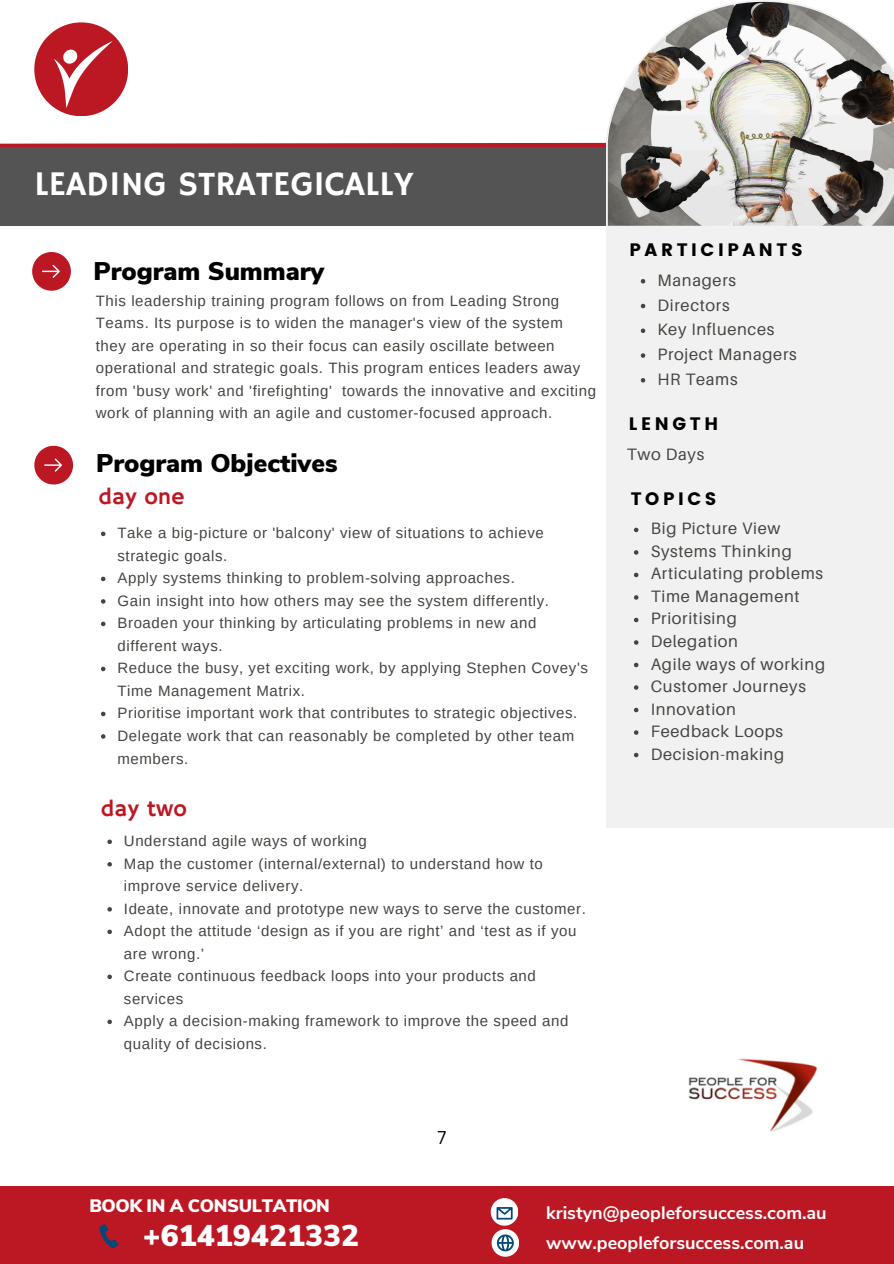
<style>
.page{position:relative;width:894px;height:1264px;background:#fff}
.page>*{position:absolute;margin:0;border:0;box-sizing:border-box;transform-origin:0 0}
.t1{font:34.5px "Hammersmith One";color:#fff}
.t2{font:900 30px "Nunito Sans";color:#fff}
.t3{font:900 25.5px "Nunito Sans";color:#000}
.t4{font:22.95px "Hammersmith One";color:#bc1823}
.t5{font:700 18px "Nunito Sans";color:#fff}
.t6{font:18px "Poppins";letter-spacing:.2em;color:#000}
.t7{font:900 18px "Nunito Sans";letter-spacing:-.02em;color:#fff}
.t8{font:18px "Canva Sans";color:#000}
.t9{font:16.5px "Aileron";letter-spacing:.04em;color:#444440}
.t10{font:15px/22.5px "Arimo";letter-spacing:.04em;color:#444440}
</style>
<div class="page">
<div style="left:605px;top:228px;width:288px;height:599px;background:#f1f1f1"></div>
<svg style="left:0;top:142px;width:605px;height:5px"></svg>
<div style="left:0;top:147px;width:893px;height:78px;background:#545454"></div>
<img style="left:605px;top:0;width:288px;height:228px">
<svg style="left:32px;top:252px;width:38px;height:38px"></svg>
<svg style="left:640px;top:279px;width:5px;height:4px"></svg>
<svg style="left:640px;top:304px;width:5px;height:4px"></svg>
<svg style="left:640px;top:328px;width:5px;height:5px"></svg>
<svg style="left:640px;top:353px;width:5px;height:5px"></svg>
<svg style="left:640px;top:378px;width:5px;height:4px"></svg>
<svg style="left:634px;top:527px;width:4px;height:5px"></svg>
<svg style="left:634px;top:550px;width:4px;height:4px"></svg>
<svg style="left:634px;top:572px;width:4px;height:5px"></svg>
<svg style="left:634px;top:595px;width:4px;height:4px"></svg>
<svg style="left:634px;top:617px;width:4px;height:5px"></svg>
<svg style="left:634px;top:640px;width:4px;height:4px"></svg>
<svg style="left:634px;top:662px;width:4px;height:5px"></svg>
<svg style="left:634px;top:685px;width:4px;height:4px"></svg>
<svg style="left:634px;top:707px;width:4px;height:5px"></svg>
<svg style="left:634px;top:730px;width:4px;height:4px"></svg>
<svg style="left:634px;top:752px;width:4px;height:5px"></svg>
<svg style="left:101px;top:531px;width:4px;height:5px"></svg>
<svg style="left:101px;top:576px;width:4px;height:5px"></svg>
<svg style="left:101px;top:599px;width:4px;height:4px"></svg>
<svg style="left:101px;top:621px;width:4px;height:5px"></svg>
<svg style="left:101px;top:666px;width:4px;height:5px"></svg>
<svg style="left:101px;top:711px;width:4px;height:5px"></svg>
<svg style="left:101px;top:734px;width:4px;height:4px"></svg>
<svg style="left:107px;top:839px;width:5px;height:5px"></svg>
<svg style="left:107px;top:862px;width:5px;height:4px"></svg>
<svg style="left:107px;top:907px;width:5px;height:4px"></svg>
<svg style="left:107px;top:929px;width:5px;height:5px"></svg>
<svg style="left:107px;top:974px;width:5px;height:5px"></svg>
<svg style="left:107px;top:1019px;width:5px;height:5px"></svg>
<img style="left:688px;top:1058px;width:129px;height:74px">
<div style="left:0;top:1186px;width:893px;height:77px;background:#bc1823"></div>
<svg style="left:99px;top:1224px;width:20px;height:24px"></svg>
<svg style="left:490px;top:1198px;width:28px;height:58px"></svg>
<div style="left:34px;top:22px;width:94px;height:94px;background:#bc1823;border-radius:50%"></div>
<svg style="left:54px;top:41px;width:58px;height:67px"></svg>
<svg style="left:34px;top:446px;width:39px;height:38px"></svg>
<h5 class="t1" style="left:34px;top:164px;width:381px">LEADING STRATEGICALLY</h5>
<p class="t6" style="left:629px;top:239px;width:175px">PARTICIPANTS</p>
<p class="t3" style="left:93px;top:254px;width:232px">Program Summary</p>
<p class="t9" style="left:657px;top:270px;width:80px">Managers</p>
<h3 class="t9" style="left:657px;top:294px;width:73px">Directors</h3>
<p class="t9" style="left:657px;top:319px;width:118px">Key Influences</p>
<h3 class="t9" style="left:657px;top:344px;width:140px">Project Managers</h3>
<h4 class="t9" style="left:657px;top:369px;width:81px">HR Teams</h4>
<p class="t10" style="left:96px;top:289px;width:501px">This leadership training program follows on from Leading Strong Teams. Its purpose is to widen the manager's view of the system they are operating in so their focus can easily oscillate between operational and strategic goals. This program entices leaders away from 'busy work' and 'firefighting' towards the innovative and exciting work of planning with an agile and customer-focused approach.</p>
<h1 class="t3" style="left:96px;top:446px;width:243px">Program Objectives</h1>
<p class="t9" style="left:626px;top:444px;width:79px">Two Days</p>
<p class="t6" style="left:628px;top:413px;width:91px">LENGTH</p>
<p class="t4" style="left:98px;top:483px;width:88px">day one</p>
<h5 class="t10" style="left:117px;top:522px;width:427px">Take a big-picture or 'balcony' view of situations to achieve strategic goals.</h5>
<p class="t10" style="left:117px;top:567px;width:399px">Apply systems thinking to problem-solving approaches.</p>
<p class="t10" style="left:117px;top:589px;width:433px">Gain insight into how others may see the system differently.</p>
<p class="t10" style="left:117px;top:612px;width:420px">Broaden your thinking by articulating problems in new and different ways.</p>
<p class="t10" style="left:117px;top:657px;width:472px">Reduce the busy, yet exciting work, by applying Stephen Covey's<br>Time Management Matrix.</p>
<p class="t10" style="left:117px;top:702px;width:461px">Prioritise important work that contributes to strategic objectives.</p>
<h5 class="t10" style="left:117px;top:724px;width:458px">Delegate work that can reasonably be completed by other team members.</h5>
<p class="t4" style="left:101px;top:795px;width:88px">day two</p>
<p class="t10" style="left:124px;top:829px;width:244px">Understand agile ways of working</p>
<h5 class="t10" style="left:124px;top:852px;width:420px">Map the customer (internal/external) to understand how to improve service delivery.</h5>
<p class="t10" style="left:124px;top:897px;width:463px">Ideate, innovate and prototype new ways to serve the customer.</p>
<p class="t10" style="left:124px;top:919px;width:454px">Adopt the attitude ‘design as if you are right’ and ‘test as if you are wrong.’</p>
<p class="t10" style="left:124px;top:964px;width:413px">Create continuous feedback loops into your products and services</p>
<p class="t10" style="left:124px;top:1009px;width:446px">Apply a decision-making framework to improve the speed and quality of decisions.</p>
<p class="t8" style="left:437px;top:1124px;width:10px">7</p>
<p class="t6" style="left:630px;top:488px;width:87px">TOPICS</p>
<p class="t9" style="left:650px;top:518px;width:131px">Big Picture View</p>
<p class="t9" style="left:650px;top:541px;width:143px">Systems Thinking</p>
<p class="t9" style="left:650px;top:563px;width:174px">Articulating problems</p>
<p class="t9" style="left:650px;top:586px;width:150px">Time Management</p>
<h4 class="t9" style="left:650px;top:608px;width:88px">Prioritising</h4>
<p class="t9" style="left:650px;top:631px;width:89px">Delegation</p>
<p class="t9" style="left:650px;top:653px;width:176px">Agile ways of working</p>
<p class="t9" style="left:650px;top:676px;width:157px">Customer Journeys</p>
<p class="t9" style="left:650px;top:698px;width:87px">Innovation</p>
<p class="t9" style="left:650px;top:721px;width:134px">Feedback Loops</p>
<p class="t9" style="left:650px;top:743px;width:135px">Decision-making</p>
<p class="t7" style="left:89px;top:1194px;width:242px">BOOK IN A CONSULTATION</p>
<p class="t2" style="left:143px;top:1215px;width:217px">+61419421332</p>
<p class="t5" style="left:546px;top:1200px;width:282px">kristyn@peopleforsuccess.com.au</p>
<p class="t5" style="left:546px;top:1230px;width:259px">www.peopleforsuccess.com.au</p>
</div>
